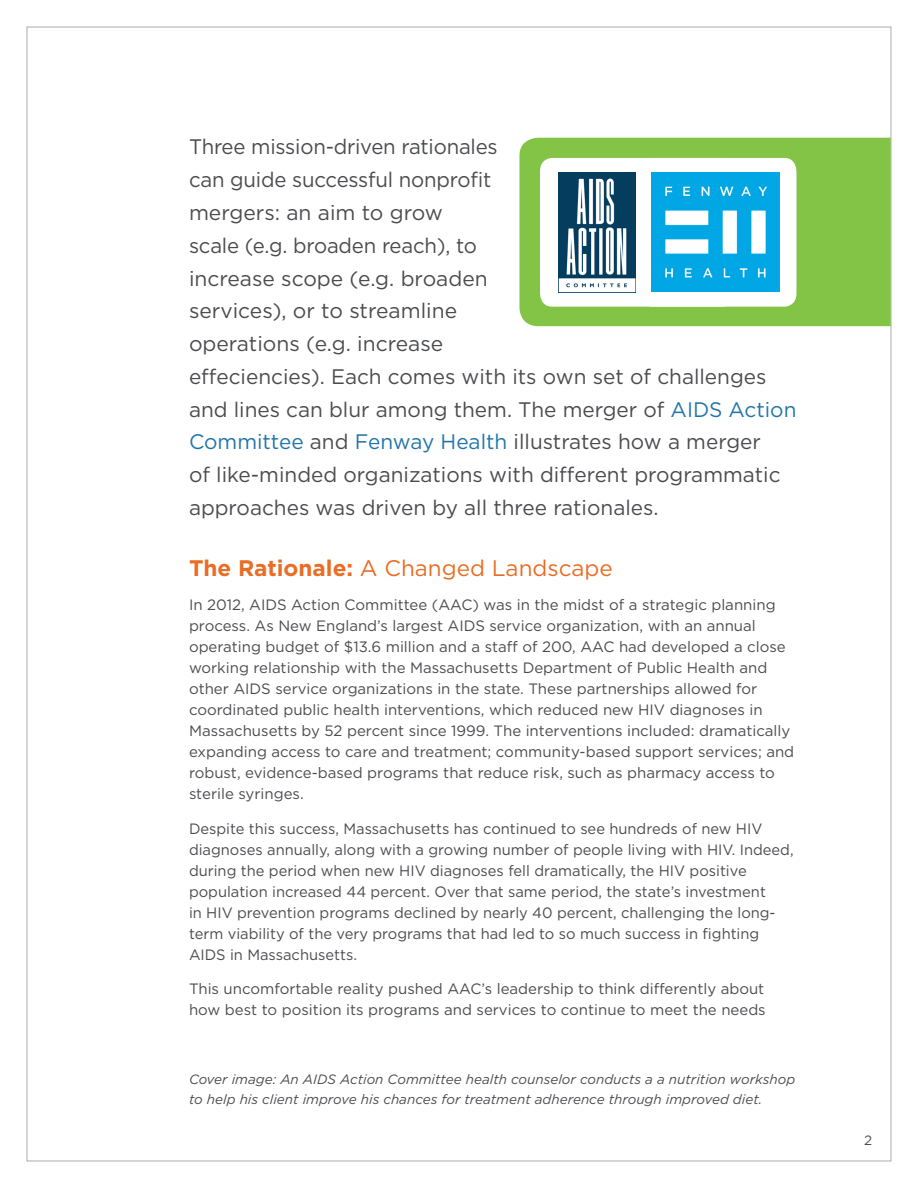
<style>
.page{position:relative;width:918px;height:1188px;background:#fff}
.page>*{position:absolute;margin:0;border:0;box-sizing:border-box;transform-origin:0 0}
._12-OrangeHead{font:22.5px "Gotham";color:#e96d24}
._07-IntroText{font:21px/32.8px "Gotham";color:#4b4c4f}
._08-BodyText{font:15px/21px "Gotham";color:#4b4c4f}
._08-BodyText-2{font:italic 13.5px/19.5px "Gotham";color:#4b4c4f}
.t1{font:13.5px "Gotham";color:#4b4c4f}
.s1{color:#2275a9}
.s2{font-weight:700}
</style>
<div class="page">
<div style="left:519px;top:138px;width:372px;height:188px;background:#83c447"></div>
<svg style="left:540px;top:158px;width:256px;height:149px"></svg>
<img style="left:651px;top:173px;width:128px;height:118px">
<p class="_07-IntroText" style="left:189px;top:130px;width:609px">Three mission-driven rationales<br>can guide successful nonprofit<br>mergers: an aim to grow<br>scale (e.g. broaden reach), to<br>increase scope (e.g. broaden<br>services), or to streamline<br>operations (e.g. increase<br>effeciencies). Each comes with its own set of challenges and lines can blur among them. The merger of <span class="s1">AIDS Action Committee</span> and <span class="s1">Fenway Health</span> illustrates how a merger<br>of like-minded organizations with different programmatic approaches was driven by all three rationales.</p>
<p class="_12-OrangeHead" style="left:189px;top:553px;width:425px"><span class="s2">The Rationale:</span> A Changed Landscape</p>
<p class="_08-BodyText" style="left:189px;top:594px;width:607px">In 2012, AIDS Action Committee (AAC) was in the midst of a strategic planning process. As New England’s largest AIDS service organization, with an annual operating budget of $13.6 million and a staff of 200, AAC had developed a close working relationship with the Massachusetts Department of Public Health and other AIDS service organizations in the state. These partnerships allowed for coordinated public health interventions, which reduced new HIV diagnoses in Massachusetts by 52 percent since 1999. The interventions included: dramatically expanding access to care and treatment; community-based support services; and robust, evidence-based programs that reduce risk, such as pharmacy access to sterile syringes.</p>
<p class="_08-BodyText" style="left:189px;top:818px;width:606px">Despite this success, Massachusetts has continued to see hundreds of new HIV diagnoses annually, along with a growing number of people living with HIV. Indeed, during the period when new HIV diagnoses fell dramatically, the HIV positive population increased 44 percent. Over that same period, the state’s investment<br>in HIV prevention programs declined by nearly 40 percent, challenging the long&shy;term viability of the very programs that had led to so much success in fighting AIDS in Massachusetts.</p>
<p class="_08-BodyText" style="left:189px;top:978px;width:578px">This uncomfortable reality pushed AAC’s leadership to think differently about how best to position its programs and services to continue to meet the needs</p>
<p class="_08-BodyText-2" style="left:189px;top:1069px;width:608px">Cover image: An AIDS Action Committee health counselor conducts a a nutrition workshop to help his client improve his chances for treatment adherence through improved diet.</p>
<p class="t1" style="left:864px;top:1131px;width:10px">2</p>
</div>
